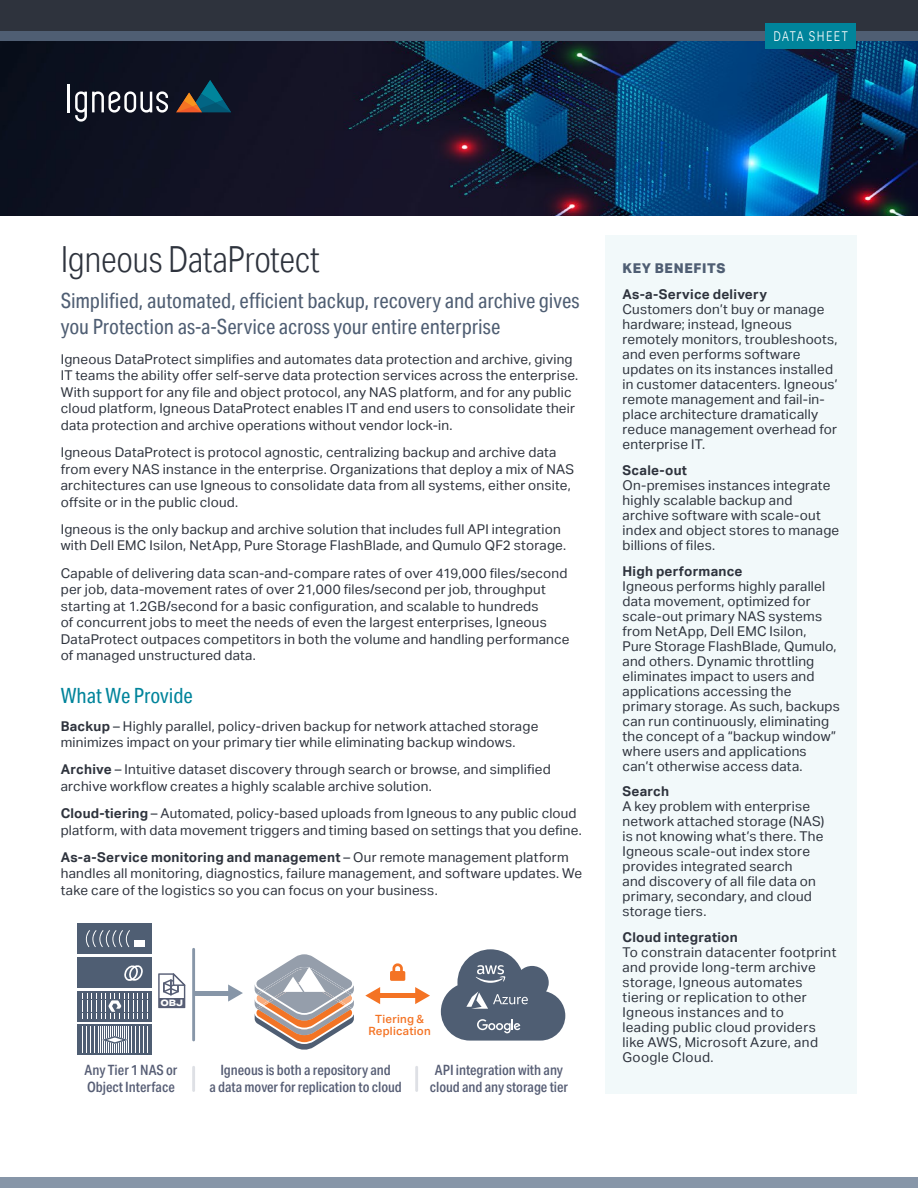
<style>
.page{position:relative;width:918px;height:1188px;background:#fff}
.page>*{position:absolute;margin:0;border:0;box-sizing:border-box;transform-origin:0 0}
.t1{font:300 36px "Aktiv Grotesk Cd";letter-spacing:-.015em;color:#2e333d}
.t2{font:21px/25.5px "Aktiv Grotesk Cd";color:#4f5e73}
.t3{font:21px "Aktiv Grotesk Cd";letter-spacing:-.005em;color:#00849b}
.t4{font:500 14.25px/17.1px "Aktiv Grotesk Cd";letter-spacing:-.005em;color:#575e75;text-align:center}
.t5{font:13.5px/15px "Aktiv Grotesk";letter-spacing:.015em;color:#2e333d}
.t6{font:700 13.5px "Aktiv Grotesk";letter-spacing:.015em;color:#2e333d}
.t7{font:800 13.5px "Aktiv Grotesk";letter-spacing:.05em;color:#4f5e73}
.t8{font:300 13.5px "Aktiv Grotesk Cd";letter-spacing:.11em;color:#fff}
.t9{font:500 11.4px/12.9px "Aktiv Grotesk";letter-spacing:.02em;color:#f47324;text-align:center}
.t10{font:800 8.85px "Aktiv Grotesk Ex";color:#fff}
.s1{font-weight:700}
</style>
<div class="page">
<div style="left:605px;top:235px;width:252px;height:859px;background:#f2f9fa"></div>
<div style="left:0;top:0;width:918px;height:36px;background:#2e333d"></div>
<img style="left:0;top:41px;width:918px;height:175px">
<div style="left:0;top:32px;width:918px;height:9px;background:#4f5e73"></div>
<div style="left:765px;top:24px;width:91px;height:25px;background:#00849b"></div>
<hr style="left:68px;top:84px;width:2px;height:28px;background:#fff">
<svg style="left:75px;top:91px;width:93px;height:31px"></svg>
<svg style="left:176px;top:80px;width:55px;height:32px;background:#2b3f45"></svg>
<div style="left:0;top:1177px;width:918px;height:11px;background:#8796a8"></div>
<div style="left:378px;top:993px;width:40px;height:5px;background:#f47324"></div>
<svg style="left:365px;top:987px;width:15px;height:17px"></svg>
<svg style="left:415px;top:987px;width:15px;height:17px"></svg>
<hr style="left:194px;top:991px;width:37px;height:4px;background:#8796a8">
<svg style="left:228px;top:984px;width:15px;height:18px"></svg>
<svg style="left:441px;top:949px;width:124px;height:92px"></svg>
<div style="left:78px;top:991px;width:74px;height:30px;background:#4f5e73"></div>
<svg style="left:82px;top:993px;width:66px;height:26px"></svg>
<div style="left:78px;top:1025px;width:74px;height:30px;background:#4f5e73"></div>
<svg style="left:82px;top:1027px;width:66px;height:26px"></svg>
<div style="left:78px;top:957px;width:74px;height:31px;background:#4f5e73"></div>
<svg style="left:124px;top:965px;width:19px;height:16px"></svg>
<div style="left:78px;top:923px;width:74px;height:31px;background:#4f5e73"></div>
<svg style="left:86px;top:930px;width:44px;height:17px"></svg>
<div style="left:134px;top:941px;width:10px;height:6px;background:#fff"></div>
<hr style="left:192px;top:948px;width:3px;height:93px;background:#8796a8">
<svg style="left:158px;top:973px;width:27px;height:35px"></svg>
<svg style="left:254px;top:954px;width:100px;height:96px"></svg>
<svg style="left:390px;top:963px;width:15px;height:18px"></svg>
<hr style="left:192px;top:1066px;width:3px;height:26px;background:#dee0e5">
<hr style="left:415px;top:1066px;width:3px;height:26px;background:#dee0e5">
<p class="t8" style="left:773px;top:29px;width:76px">DATA SHEET</p>
<h1 class="t1" style="left:61px;top:239px;width:261px">Igneous DataProtect</h1>
<h2 class="t2" style="left:61px;top:288px;width:520px">Simplified, automated, efficient backup, recovery and archive gives you Protection as-a-Service across your entire enterprise</h2>
<p class="t5" style="left:61px;top:351px;width:519px;line-height:16.5px">Igneous DataProtect simplifies and automates data protection and archive, giving IT teams the ability offer self-serve data protection services across the enterprise.<br>With support for any file and object protocol, any NAS platform, and for any public cloud platform, Igneous DataProtect enables IT and end users to consolidate their data protection and archive operations without vendor lock-in.</p>
<p class="t5" style="left:61px;top:444px;width:515px;line-height:16.5px">Igneous DataProtect is protocol agnostic, centralizing backup and archive data from every NAS instance in the enterprise. Organizations that deploy a mix of NAS architectures can use Igneous to consolidate data from all systems, either onsite, offsite or in the public cloud.</p>
<p class="t5" style="left:61px;top:521px;width:507px;line-height:16.5px">Igneous is the only backup and archive solution that includes full API integration with Dell EMC Isilon, NetApp, Pure Storage FlashBlade, and Qumulo QF2 storage.</p>
<p class="t5" style="left:61px;top:565px;width:510px;line-height:16.5px">Capable of delivering data scan-and-compare rates of over 419,000 files/second per job, data-movement rates of over 21,000 files/second per job, throughput starting at 1.2GB/second for a basic configuration, and scalable to hundreds<br>of concurrent jobs to meet the needs of even the largest enterprises, Igneous DataProtect outpaces competitors in both the volume and handling performance of managed unstructured data.</p>
<h2 class="t3" style="left:61px;top:683px;width:134px">What We Provide</h2>
<p class="t5" style="left:61px;top:717px;width:479px;line-height:16.5px"><span class="s1">Backup</span> – Highly parallel, policy-driven backup for network attached storage minimizes impact on your primary tier while eliminating backup windows.</p>
<p class="t5" style="left:61px;top:761px;width:492px;line-height:16.5px"><span class="s1">Archive</span> – Intuitive dataset discovery through search or browse, and simplified archive workflow creates a highly scalable archive solution.</p>
<p class="t5" style="left:61px;top:805px;width:522px;line-height:16.5px"><span class="s1">Cloud-tiering</span> – Automated, policy-based uploads from Igneous to any public cloud platform, with data movement triggers and timing based on settings that you define.</p>
<p class="t5" style="left:61px;top:849px;width:523px;line-height:16.5px"><span class="s1">As-a-Service monitoring and management</span> – Our remote management platform handles all monitoring, diagnostics, failure management, and software updates. We take care of the logistics so you can focus on your business.</p>
<p class="t10" style="left:160px;top:998px;width:24px">OBJ</p>
<p class="t9" style="left:368px;top:1012px;width:64px">Tiering &amp;<br>Replication</p>
<p class="t4" style="left:85px;top:1061px;width:94px;text-align:left">Any Tier 1 NAS or<br>Object Interface</p>
<p class="t4" style="left:430px;top:1061px;width:140px">API integration with any cloud and any storage tier</p>
<p class="t4" style="left:210px;top:1061px;width:194px">Igneous is both a repository and<br>a data mover for replication to cloud</p>
<p class="t7" style="left:623px;top:260px;width:105px">KEY BENEFITS</p>
<p class="t6" style="left:623px;top:286px;width:146px">As-a-Service delivery</p>
<p class="t5" style="left:623px;top:302px;width:217px">Customers don’t buy or manage hardware; instead, Igneous remotely monitors, troubleshoots, and even performs software updates on its instances installed in customer datacenters. Igneous’ remote management and fail-in&shy;place architecture dramatically reduce management overhead for enterprise IT.</p>
<p class="t6" style="left:623px;top:462px;width:66px">Scale-out</p>
<p class="t5" style="left:623px;top:478px;width:218px">On-premises instances integrate highly scalable backup and archive software with scale-out index and object stores to manage billions of files.</p>
<p class="t6" style="left:623px;top:563px;width:121px">High performance</p>
<p class="t5" style="left:623px;top:578px;width:219px">Igneous performs highly parallel data movement, optimized for scale-out primary NAS systems from NetApp, Dell EMC Isilon,<br>Pure Storage FlashBlade, Qumulo, and others. Dynamic throttling eliminates impact to users and applications accessing the primary storage. As such, backups can run continuously, eliminating the concept of a “backup window” where users and applications can’t otherwise access data.</p>
<p class="t6" style="left:623px;top:783px;width:48px">Search</p>
<p class="t5" style="left:623px;top:799px;width:203px">A key problem with enterprise network attached storage (NAS) is not knowing what’s there. The<br>Igneous scale-out index store provides integrated search<br>and discovery of all file data on primary, secondary, and cloud storage tiers.</p>
<p class="t6" style="left:623px;top:929px;width:117px">Cloud integration</p>
<p class="t5" style="left:623px;top:945px;width:215px">To constrain datacenter footprint and provide long-term archive storage, Igneous automates tiering or replication to other<br>Igneous instances and to<br>leading public cloud providers like AWS, Microsoft Azure, and<br>Google Cloud.</p>
</div>
